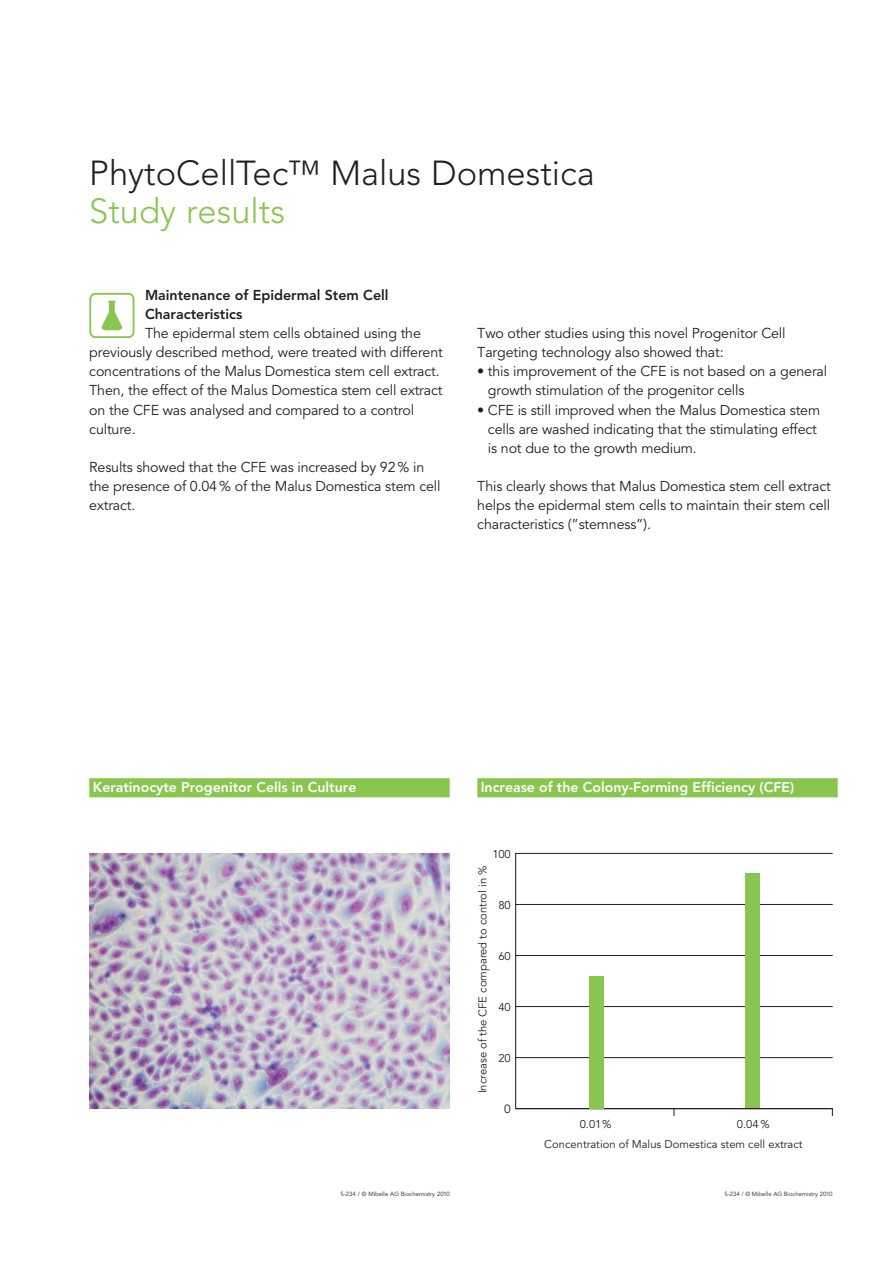
<style>
.page{position:relative;width:893px;height:1263px;background:#fff}
.page>*{position:absolute;margin:0;border:0;box-sizing:border-box;transform-origin:0 0}
.t1{font:300 34.5px "Avenir LT Std";color:#231f20}
.t2{font:300 34.5px "Avenir LT Std";color:#89c650}
.t3{font:14.25px/19.2px "Avenir LT Std";letter-spacing:-.01em;color:#231f20}
.t4{font:800 14.25px/19.2px "Avenir LT Std";color:#231f20}
.t5{font:800 14.1px "Avenir LT Std";color:#fff}
.t6{font:12px "Avenir LT Std";color:#231f20}
.t7{font:11.25px/20.7px "Avenir LT Std";color:#231f20}
.t8{font:6px "Avenir LT Std";color:#231f20}
</style>
<div class="page">
<div style="left:477px;top:778px;width:361px;height:19px;background:#89c650"></div>
<hr style="left:515px;top:853px;width:1px;height:255px;background:#231f20">
<hr style="left:516px;top:1108px;width:316px;height:1px;background:#231f20">
<hr style="left:516px;top:1057px;width:316px;height:1px;background:#231f20">
<hr style="left:516px;top:1006px;width:316px;height:1px;background:#231f20">
<hr style="left:516px;top:955px;width:316px;height:1px;background:#231f20">
<hr style="left:516px;top:904px;width:316px;height:1px;background:#231f20">
<hr style="left:516px;top:853px;width:316px;height:1px;background:#231f20">
<div style="left:589px;top:976px;width:15px;height:132px;background:#89c650"></div>
<div style="left:745px;top:873px;width:15px;height:235px;background:#89c650"></div>
<svg style="left:89px;top:293px;width:45px;height:45px"></svg>
<div style="left:89px;top:778px;width:361px;height:19px;background:#89c650"></div>
<img style="left:89px;top:853px;width:361px;height:255px">
<h1 class="t1" style="left:89px;top:156px;width:507px">PhytoCellTec™ Malus Domestica</h1>
<h1 class="t2" style="left:89px;top:195px;width:197px">Study results</h1>
<p class="t4" style="left:145px;top:286px;width:245px">Maintenance of Epidermal Stem Cell<br>Characteristics</p>
<p class="t3" style="left:89px;top:325px;width:355px;text-indent:56px">The epidermal stem cells obtained using the previously described method, were treated with different concentrations of the Malus Domestica stem cell extract.<br>Then, the effect of the Malus Domestica stem cell extract on the CFE was analysed and compared to a control culture.</p>
<p class="t3" style="left:89px;top:459px;width:353px">Results showed that the CFE was increased by 92 % in the presence of 0.04 % of the Malus Domestica stem cell extract.</p>
<p class="t3" style="left:477px;top:325px;width:310px">Two other studies using this novel Progenitor Cell<br>Targeting technology also showed that:</p>
<p class="t3" style="left:488px;top:363px;width:341px;text-indent:-11px">• this improvement of the CFE is not based on a general growth stimulation of the progenitor cells</p>
<p class="t3" style="left:488px;top:401px;width:334px;text-indent:-11px">• CFE is still improved when the Malus Domestica stem cells are washed indicating that the stimulating effect is not due to the growth medium.</p>
<p class="t3" style="left:477px;top:478px;width:355px;text-align:justify">This clearly shows that Malus Domestica stem cell extract helps the epidermal stem cells to maintain their stem cell characteristics (”stemness”).</p>
<p class="t5" style="left:93px;top:782px;width:265px">Keratinocyte Progenitor Cells in Culture</p>
<p class="t8" style="left:340px;top:1192px;width:111px">S-234 / © Mibelle AG Biochemistry 2010</p>
<p class="t5" style="left:481px;top:782px;width:315px">Increase of the Colony-Forming Efficiency (CFE)</p>
<p class="t7" style="left:493px;top:844px;width:20px">100</p>
<p class="t7" style="left:473px;top:1093px;width:229px;rotate:-90deg">Increase of the CFE compared to control in %</p>
<p class="t7" style="left:498px;top:895px;width:14px">80</p>
<p class="t7" style="left:498px;top:946px;width:14px">60</p>
<p class="t7" style="left:498px;top:997px;width:14px">40</p>
<p class="t7" style="left:498px;top:1048px;width:14px">20</p>
<p class="t6" style="left:504px;top:1103px;width:8px">0</p>
<p class="t7" style="left:580px;top:1114px;width:33px">0.01%</p>
<p class="t7" style="left:544px;top:1114px;width:260px;text-indent:193px">0.04 %<br>Concentration of Malus Domestica stem cell extract</p>
<p class="t8" style="left:724px;top:1191px;width:109px">S-234 / © Mibelle AG Biochemistry 2010</p>
</div>
